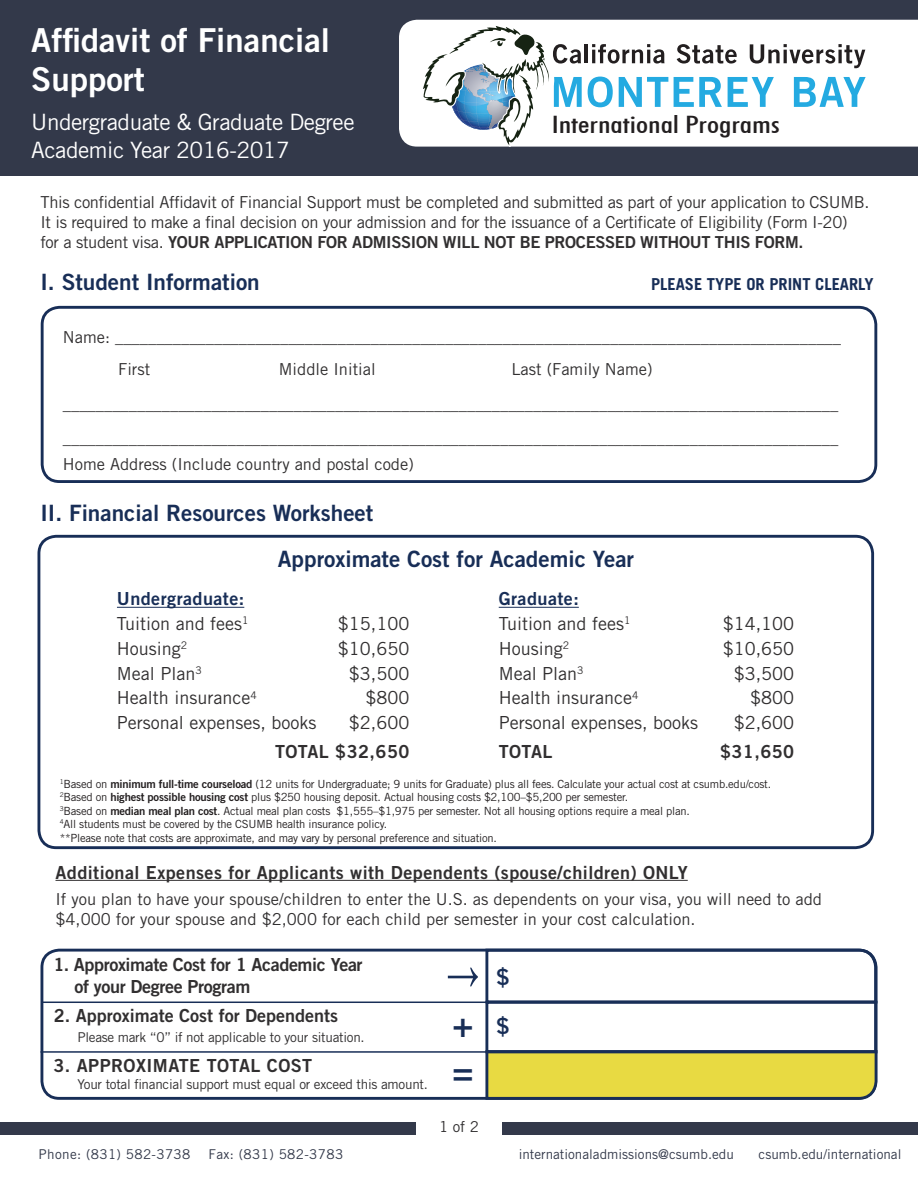
<style>
.page{position:relative;width:918px;height:1188px;background:#fff}
.page>*{position:absolute;margin:0;border:0;box-sizing:border-box;transform-origin:0 0}
.t1{font:700 expanded 36px "Trade Gothic LT Std";color:#182e57}
.t2{font:33px/39px "Trade Gothic LT Std Bd 2";color:#fff}
.t3{font:500 condensed 24px "Futura BT";color:#231f20;scale:1.31 1}
.Body{font:22.5px "Trade Gothic LT Std Bd 2";color:#182e57}
.t4{font:22.5px/28.5px "Trade Gothic LT Std";letter-spacing:-.02em;color:#fff}
.Body-2{font:18px "Trade Gothic LT Std";color:#312f30}
.Body-3{font:18px "Trade Gothic LT Std Bd 2";letter-spacing:.025em;color:#312f30}
.numbers{font:18px/21.6px "Trade Gothic LT Std Bd 2";letter-spacing:-.02em;color:#312f30}
.numbers-2{font:18px "Trade Gothic LT Std Bd 2";color:#312f30}
.Body-4{font:18px "Trade Gothic LT Std Bd 2";letter-spacing:.025em;color:#182e57}
.numbers-3{font:18px "Trade Gothic LT Std Bd 2";letter-spacing:.025em;color:#312f30}
.Body-5{font:16.5px/19.8px "Trade Gothic LT Std";color:#312f30}
.Body-6{font:16.5px/19.8px "Trade Gothic LT Std";letter-spacing:-.02em;color:#312f30}
.t5{font:16.5px "Futura Std";color:#312f30}
.t6{font:700 16.5px "Trade Gothic LT Std";color:#182e57}
.t7{font:15px "Trade Gothic LT Std";color:#312f30}
.Body-7{font:13.5px "Trade Gothic LT Std";letter-spacing:-.02em;color:#312f30}
.t8{font:13.5px "Trade Gothic LT Std";color:#33394a}
.t9{font:13.5px "Trade Gothic LT Std";letter-spacing:.025em;color:#33394a}
.t10{font:11.25px "Trade Gothic LT Std";letter-spacing:-.02em;color:#231f20}
.s1{font-family:"Trade Gothic LT Std Bd 2"}
</style>
<div class="page">
<div style="left:41px;top:949px;width:836px;height:151px;border:3px solid #182e57;border-radius:17px"></div>
<hr style="left:42px;top:1002px;width:835px;height:1px;background:#182e57">
<hr style="left:40px;top:1051px;width:837px;height:2px;background:#182e57">
<svg style="left:484px;top:948px;width:394px;height:57px"></svg>
<svg style="left:484px;top:1049px;width:394px;height:51px;background:#d6cb45"></svg>
<svg style="left:448px;top:968px;width:30px;height:18px"></svg>
<div style="left:485px;top:1001px;width:392px;height:52px;border:3px solid #182e57"></div>
<div style="left:0;top:0;width:918px;height:176px;background:#33394a"></div>
<div style="left:41px;top:306px;width:836px;height:177px;border:3px solid #182e57;border-radius:17px"></div>
<div style="left:0;top:1122px;width:416px;height:13px;background:#33394a"></div>
<div style="left:502px;top:1122px;width:416px;height:13px;background:#33394a"></div>
<div style="left:399px;top:20px;width:519px;height:127px;background:#fff"></div>
<hr style="left:585px;top:44px;width:3px;height:19px;background:#231f20">
<svg style="left:592px;top:44px;width:73px;height:20px"></svg>
<svg style="left:677px;top:44px;width:60px;height:20px"></svg>
<svg style="left:750px;top:44px;width:115px;height:24px;background:#bdbbbc"></svg>
<svg style="left:588px;top:77px;width:25px;height:30px"></svg>
<svg style="left:619px;top:77px;width:49px;height:30px"></svg>
<svg style="left:674px;top:77px;width:48px;height:30px"></svg>
<svg style="left:728px;top:77px;width:46px;height:30px"></svg>
<svg style="left:794px;top:77px;width:72px;height:30px;background:#93d5f0"></svg>
<svg style="left:422px;top:24px;width:160px;height:123px;background:#ced9df"></svg>
<hr style="left:56px;top:880px;width:632px;height:1px;background:#312f30">
<div style="left:38px;top:535px;width:836px;height:314px;border:3px solid #182e57;border-radius:17px"></div>
<hr style="left:499px;top:607px;width:80px;height:1px;background:#182e57">
<hr style="left:117px;top:607px;width:127px;height:1px;background:#182e57">
<p class="t2" style="left:31px;top:20px;width:300px">Affidavit of Financial<br>Support</p>
<p class="t4" style="left:31px;top:107px;width:325px">Undergraduate &amp; Graduate Degree<br>Academic Year 2016-2017</p>
<p class="t3" style="left:552px;top:110px;width:176px">International Programs</p>
<p class="Body-6" style="left:40px;top:193px;width:831px">This confidential Affidavit of Financial Support must be completed and submitted as part of your application to CSUMB.<br>It is required to make a final decision on your admission and for the issuance of a Certificate of Eligibility (Form I-20) for a student visa. <span class="s1">YOUR APPLICATION FOR ADMISSION WILL NOT BE PROCESSED WITHOUT THIS FORM.</span></p>
<p class="Body" style="left:40px;top:268px;width:221px">I. Student Information</p>
<p class="t6" style="left:651px;top:274px;width:224px">PLEASE TYPE OR PRINT CLEARLY</p>
<p class="Body-5" style="left:63px;top:327px;width:780px">Name: ________________________________________________________________________________________</p>
<p class="Body-5" style="left:118px;top:359px;width:34px">First</p>
<p class="Body-5" style="left:279px;top:359px;width:98px">Middle Initial</p>
<p class="Body-5" style="left:511px;top:359px;width:143px">Last (Family Name)</p>
<p class="t5" style="left:63px;top:393px;width:777px">______________________________________________________________________________________________</p>
<p class="t5" style="left:63px;top:427px;width:777px">______________________________________________________________________________________________</p>
<p class="Body-5" style="left:63px;top:454px;width:353px">Home Address (Include country and postal code)</p>
<p class="Body" style="left:40px;top:499px;width:334px">II. Financial Resources Worksheet</p>
<p class="Body" style="left:278px;top:545px;width:358px">Approximate Cost for Academic Year</p>
<p class="Body-4" style="left:499px;top:588px;width:82px">Graduate:</p>
<p class="Body-2" style="left:499px;top:613px;width:133px">Tuition and fees<sup>1</sup></p>
<p class="Body-2" style="left:723px;top:613px;width:73px">$14,100</p>
<p class="Body-2" style="left:499px;top:638px;width:72px">Housing<sup>2</sup></p>
<p class="Body-2" style="left:723px;top:638px;width:73px">$10,650</p>
<p class="Body-2" style="left:499px;top:662px;width:86px">Meal Plan<sup>3</sup></p>
<p class="Body-2" style="left:734px;top:662px;width:62px">$3,500</p>
<p class="Body-2" style="left:499px;top:687px;width:141px">Health insurance<sup>4</sup></p>
<p class="Body-2" style="left:750px;top:687px;width:45px">$800</p>
<p class="Body-2" style="left:499px;top:712px;width:201px">Personal expenses, books</p>
<p class="Body-2" style="left:734px;top:712px;width:62px">$2,600</p>
<p class="Body-3" style="left:499px;top:741px;width:55px">TOTAL</p>
<p class="Body-3" style="left:720px;top:741px;width:76px">$31,650</p>
<p class="Body-4" style="left:117px;top:588px;width:129px">Undergraduate:</p>
<p class="Body-2" style="left:117px;top:613px;width:133px">Tuition and fees<sup>1</sup></p>
<p class="Body-2" style="left:338px;top:613px;width:73px">$15,100</p>
<p class="Body-2" style="left:117px;top:638px;width:72px">Housing<sup>2</sup></p>
<p class="Body-2" style="left:338px;top:638px;width:73px">$10,650</p>
<p class="Body-2" style="left:117px;top:662px;width:86px">Meal Plan<sup>3</sup></p>
<p class="Body-2" style="left:349px;top:662px;width:62px">$3,500</p>
<p class="Body-2" style="left:117px;top:687px;width:141px">Health insurance<sup>4</sup></p>
<p class="Body-2" style="left:365px;top:687px;width:45px">$800</p>
<p class="Body-2" style="left:117px;top:712px;width:201px">Personal expenses, books</p>
<p class="Body-2" style="left:349px;top:712px;width:62px">$2,600</p>
<p class="Body-3" style="left:275px;top:741px;width:136px">TOTAL $32,650</p>
<p class="t10" style="left:60px;top:777px;width:713px"><sup>1</sup>Based on <span class="s1">minimum full-time courseload</span> (12 units for Undergraduate; 9 units for Graduate) plus all fees. Calculate your actual cost at csumb.edu/cost.</p>
<p class="t10" style="left:60px;top:790px;width:570px"><sup>2</sup>Based on <span class="s1">highest possible housing cost</span> plus $250 housing deposit. Actual housing costs $2,100–$5,200 per semester.</p>
<p class="t10" style="left:60px;top:804px;width:632px"><sup>3</sup>Based on <span class="s1">median meal plan cost</span>. Actual meal plan costs $1,555–$1,975 per semester. Not all housing options require a meal plan.</p>
<p class="t10" style="left:60px;top:817px;width:329px"><sup>4</sup>All students must be covered by the CSUMB health insurance policy.</p>
<p class="t10" style="left:60px;top:831px;width:439px">**Please note that costs are approximate, and may vary by personal preference and situation.</p>
<p class="Body-3" style="left:56px;top:861px;width:634px">Additional Expenses for Applicants with Dependents (spouse/children) ONLY</p>
<p class="Body-5" style="left:56px;top:889px;width:768px">If you plan to have your spouse/children to enter the U.S. as dependents on your visa, you will need to add $4,000 for your spouse and $2,000 for each child per semester in your cost calculation.</p>
<p class="numbers" style="left:74px;top:954px;width:290px;text-indent:-21px">1. Approximate Cost for 1 Academic Year of your Degree Program</p>
<p class="numbers-2" style="left:54px;top:1004px;width:286px">2. Approximate Cost for Dependents</p>
<p class="numbers-3" style="left:53px;top:1054px;width:260px">3. APPROXIMATE TOTAL COST</p>
<p class="Body-7" style="left:77px;top:1029px;width:289px">Please mark “0” if not applicable to your situation.</p>
<p class="Body-7" style="left:77px;top:1076px;width:352px">Your total financial support must equal or exceed this amount.</p>
<p class="t1" style="left:452px;top:1000px;width:23px">+</p>
<p class="t1" style="left:452px;top:1048px;width:23px">=</p>
<p class="t7" style="left:439px;top:1117px;width:41px">1 of 2</p>
<p class="Body" style="left:496px;top:963px;width:15px">$</p>
<p class="Body" style="left:496px;top:1012px;width:15px">$</p>
<p class="t9" style="left:39px;top:1146px;width:153px">Phone: (831) 582-3738</p>
<p class="t9" style="left:209px;top:1146px;width:136px">Fax: (831) 582-3783</p>
<p class="t8" style="left:519px;top:1146px;width:217px">internationaladmissions@csumb.edu</p>
<p class="t8" style="left:759px;top:1146px;width:144px">csumb.edu/international</p>
</div>
